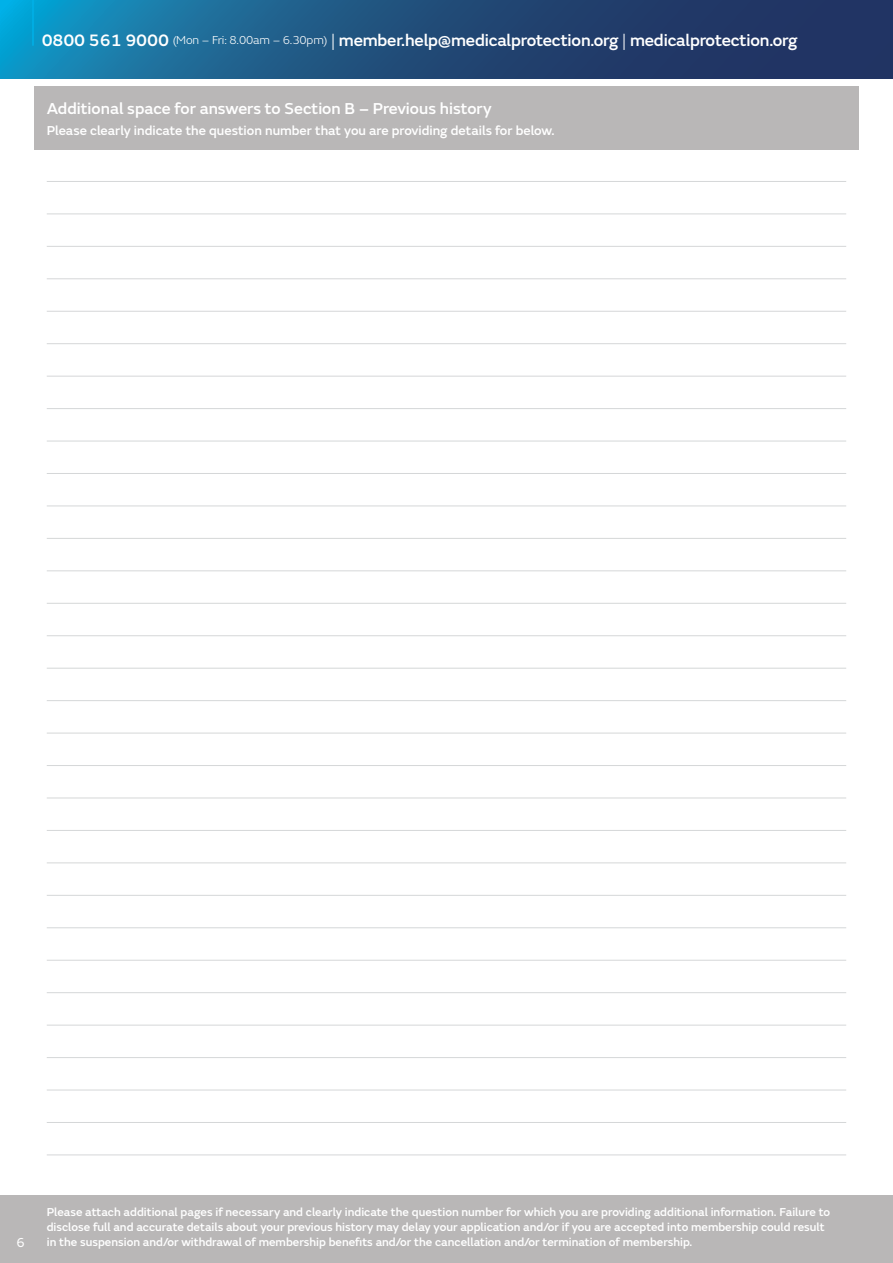
<style>
.page{position:relative;width:893px;height:1263px;background:#fff}
.page>*{position:absolute;margin:0;border:0;box-sizing:border-box;transform-origin:0 0}
.t1{font:500 17.25px "FS Emeric";letter-spacing:-.01em;color:#fff}
.t2{font:500 16.5px "FS Emeric";color:#fff}
.t3{font:500 13.5px "FS Emeric";color:#fff}
.t4{font:13.5px "FS Emeric";color:#fff}
.t5{font:500 12px/15px "FS Emeric";color:#fff}
.s1{font-weight:300;font-size:12px}
.s2{font-weight:300}
</style>
<div class="page">
<div style="left:0;top:1195px;width:893px;height:68px;background:#b9b7b7"></div>
<svg style="left:0;top:0;width:893px;height:78px;background:#1e5381"></svg>
<hr style="left:32px;top:0;width:2px;height:46px;background:#00b1e8">
<hr style="left:47px;top:181px;width:799px;height:1px;background:#d5d7d8">
<hr style="left:47px;top:214px;width:799px;height:1px;background:#d5d7d8">
<hr style="left:47px;top:246px;width:799px;height:1px;background:#d5d7d8">
<hr style="left:47px;top:279px;width:799px;height:1px;background:#d5d7d8">
<hr style="left:47px;top:311px;width:799px;height:1px;background:#d5d7d8">
<hr style="left:47px;top:343px;width:799px;height:1px;background:#d5d7d8">
<hr style="left:47px;top:376px;width:799px;height:1px;background:#d5d7d8">
<hr style="left:47px;top:408px;width:799px;height:1px;background:#d5d7d8">
<hr style="left:47px;top:441px;width:799px;height:1px;background:#d5d7d8">
<hr style="left:47px;top:473px;width:799px;height:1px;background:#d5d7d8">
<hr style="left:47px;top:506px;width:799px;height:1px;background:#d5d7d8">
<hr style="left:47px;top:538px;width:799px;height:1px;background:#d5d7d8">
<hr style="left:47px;top:571px;width:799px;height:1px;background:#d5d7d8">
<hr style="left:47px;top:603px;width:799px;height:1px;background:#d5d7d8">
<hr style="left:47px;top:635px;width:799px;height:1px;background:#d5d7d8">
<hr style="left:47px;top:668px;width:799px;height:1px;background:#d5d7d8">
<hr style="left:47px;top:700px;width:799px;height:1px;background:#d5d7d8">
<hr style="left:47px;top:733px;width:799px;height:1px;background:#d5d7d8">
<hr style="left:47px;top:765px;width:799px;height:1px;background:#d5d7d8">
<hr style="left:47px;top:798px;width:799px;height:1px;background:#d5d7d8">
<hr style="left:47px;top:830px;width:799px;height:1px;background:#d5d7d8">
<hr style="left:47px;top:863px;width:799px;height:1px;background:#d5d7d8">
<hr style="left:47px;top:895px;width:799px;height:1px;background:#d5d7d8">
<hr style="left:47px;top:927px;width:799px;height:1px;background:#d5d7d8">
<hr style="left:47px;top:960px;width:799px;height:1px;background:#d5d7d8">
<hr style="left:47px;top:992px;width:799px;height:1px;background:#d5d7d8">
<hr style="left:47px;top:1025px;width:799px;height:1px;background:#d5d7d8">
<hr style="left:47px;top:1057px;width:799px;height:1px;background:#d5d7d8">
<hr style="left:47px;top:1090px;width:799px;height:1px;background:#d5d7d8">
<hr style="left:47px;top:1122px;width:799px;height:1px;background:#d5d7d8">
<hr style="left:47px;top:1155px;width:799px;height:1px;background:#d5d7d8">
<div style="left:34px;top:86px;width:825px;height:64px;background:#b9b7b7"></div>
<h1 class="t1" style="left:42px;top:27px;width:757px">0800 561 9000 <span class="s1">(Mon – Fri: 8.00am – 6.30pm)</span> <span class="s2">|</span> member.help@medicalprotection.org <span class="s2">|</span> medicalprotection.org</h1>
<h2 class="t2" style="left:47px;top:96px;width:446px">Additional space for answers to Section B – Previous history</h2>
<p class="t3" style="left:47px;top:120px;width:509px">Please clearly indicate the question number that you are providing details for below.</p>
<p class="t4" style="left:16px;top:1233px;width:10px">6</p>
<p class="t5" style="left:47px;top:1204px;width:785px">Please attach additional pages if necessary and clearly indicate the question number for which you are providing additional information. Failure to disclose full and accurate details about your previous history may delay your application and/or if you are accepted into membership could result in the suspension and/or withdrawal of membership benefits and/or the cancellation and/or termination of membership.</p>
</div>
